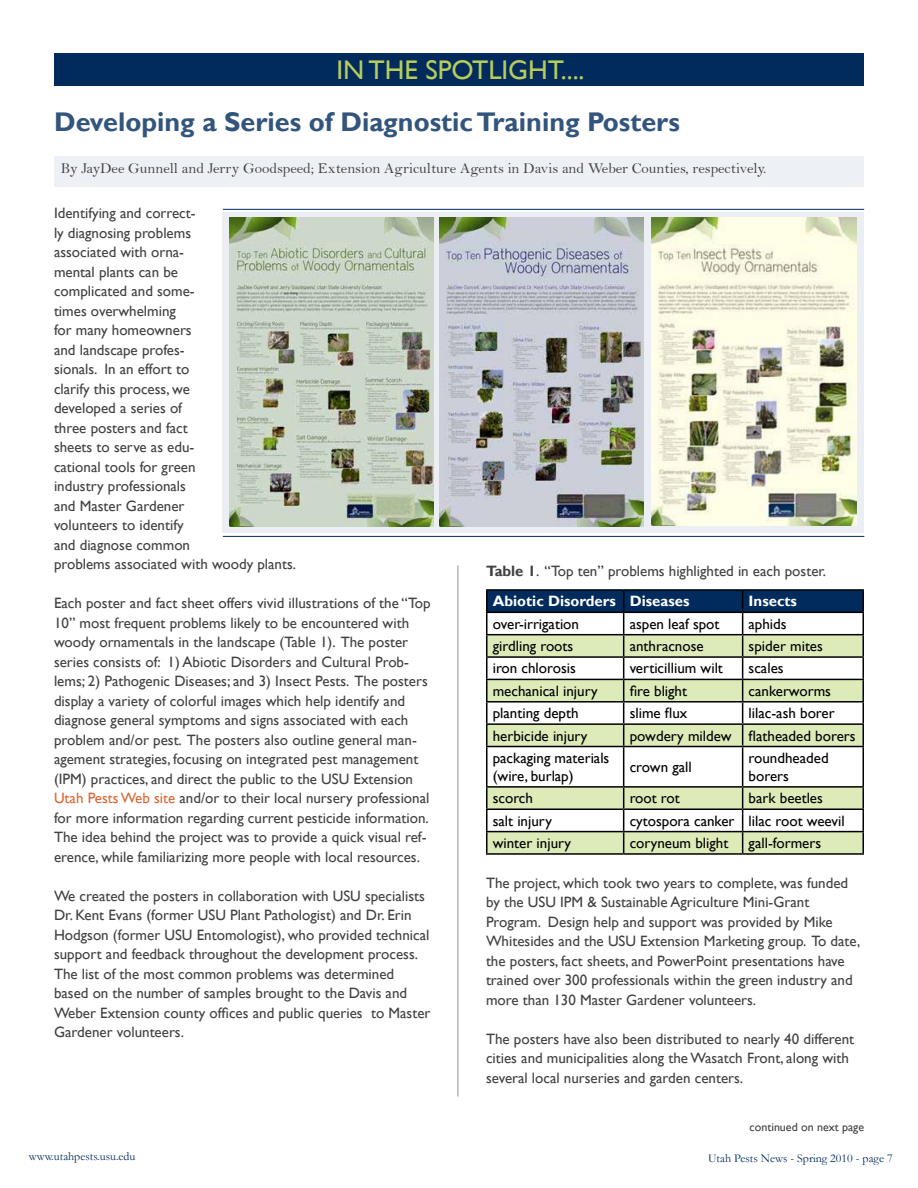
<style>
.page{position:relative;width:918px;height:1188px;background:#fff}
.page>*{position:absolute;margin:0;border:0;box-sizing:border-box;transform-origin:0 0}
.t1{font:700 27px "Gill Sans";color:#33557d}
.t2{font:27px "Gill Sans";color:#b8cc5c}
.t3{font:15px/19.5px "Gill Sans";color:#414042}
.t4{font:15px/18px "Gill Sans";color:#000}
.t5{font:15px "Bell";color:#414042}
.t6{font:700 15px "Gill Sans";color:#fff}
.t7{font:12px "Garamond";color:#002b5c}
.t8{font:12px "Gill Sans";color:#414042}
.s1{color:#da6734}
.s2{font-weight:700}
.s3{font-weight:700;color:#fff}
</style>
<div class="page">
<svg style="left:488px;top:747px;width:374px;height:106px"></svg>
<hr style="left:486px;top:589px;width:138px;height:2px;background:#000">
<hr style="left:486px;top:591px;width:2px;height:21px;background:#000">
<hr style="left:624px;top:589px;width:119px;height:2px;background:#000">
<hr style="left:743px;top:589px;width:121px;height:2px;background:#000">
<hr style="left:862px;top:591px;width:2px;height:21px;background:#000">
<hr style="left:486px;top:612px;width:138px;height:1px;background:#000">
<hr style="left:486px;top:613px;width:2px;height:21px;background:#000">
<hr style="left:743px;top:612px;width:121px;height:1px;background:#000">
<hr style="left:862px;top:613px;width:2px;height:21px;background:#000">
<hr style="left:486px;top:634px;width:138px;height:1px;background:#000">
<hr style="left:486px;top:635px;width:2px;height:21px;background:#000">
<hr style="left:743px;top:634px;width:121px;height:1px;background:#000">
<hr style="left:862px;top:635px;width:2px;height:21px;background:#000">
<hr style="left:486px;top:656px;width:138px;height:2px;background:#000">
<hr style="left:486px;top:658px;width:2px;height:21px;background:#000">
<hr style="left:743px;top:656px;width:121px;height:2px;background:#000">
<hr style="left:862px;top:658px;width:2px;height:21px;background:#000">
<hr style="left:486px;top:679px;width:138px;height:1px;background:#000">
<hr style="left:486px;top:680px;width:2px;height:21px;background:#000">
<hr style="left:743px;top:679px;width:121px;height:1px;background:#000">
<hr style="left:862px;top:680px;width:2px;height:21px;background:#000">
<hr style="left:486px;top:701px;width:138px;height:2px;background:#000">
<hr style="left:486px;top:703px;width:2px;height:20px;background:#000">
<hr style="left:743px;top:701px;width:121px;height:2px;background:#000">
<hr style="left:862px;top:703px;width:2px;height:20px;background:#000">
<hr style="left:486px;top:723px;width:138px;height:2px;background:#000">
<hr style="left:486px;top:725px;width:2px;height:21px;background:#000">
<hr style="left:743px;top:723px;width:121px;height:2px;background:#000">
<svg style="left:487px;top:590px;width:376px;height:156px"></svg>
<hr style="left:862px;top:725px;width:2px;height:21px;background:#000">
<hr style="left:486px;top:746px;width:138px;height:1px;background:#000">
<hr style="left:486px;top:747px;width:2px;height:39px;background:#000">
<hr style="left:624px;top:746px;width:119px;height:1px;background:#000">
<hr style="left:623px;top:747px;width:1px;height:39px;background:#000">
<hr style="left:743px;top:746px;width:121px;height:1px;background:#000">
<hr style="left:742px;top:747px;width:1px;height:39px;background:#000">
<hr style="left:862px;top:747px;width:2px;height:39px;background:#000">
<hr style="left:486px;top:786px;width:138px;height:2px;background:#000">
<hr style="left:486px;top:788px;width:2px;height:20px;background:#000">
<hr style="left:624px;top:786px;width:119px;height:2px;background:#000">
<hr style="left:743px;top:786px;width:121px;height:2px;background:#000">
<hr style="left:862px;top:788px;width:2px;height:20px;background:#000">
<hr style="left:486px;top:808px;width:138px;height:2px;background:#000">
<hr style="left:486px;top:810px;width:2px;height:21px;background:#000">
<hr style="left:624px;top:808px;width:119px;height:2px;background:#000">
<hr style="left:743px;top:808px;width:121px;height:2px;background:#000">
<hr style="left:862px;top:810px;width:2px;height:21px;background:#000">
<hr style="left:486px;top:831px;width:138px;height:1px;background:#000">
<hr style="left:486px;top:832px;width:2px;height:21px;background:#000">
<hr style="left:624px;top:831px;width:119px;height:1px;background:#000">
<svg style="left:623px;top:788px;width:1px;height:65px"></svg>
<hr style="left:743px;top:831px;width:121px;height:1px;background:#000">
<svg style="left:742px;top:788px;width:1px;height:65px"></svg>
<hr style="left:862px;top:832px;width:2px;height:21px;background:#000">
<hr style="left:486px;top:853px;width:138px;height:2px;background:#000">
<hr style="left:624px;top:853px;width:119px;height:2px;background:#000">
<hr style="left:743px;top:853px;width:121px;height:2px;background:#000">
<div style="left:54px;top:54px;width:810px;height:32px;background:#002b5c"></div>
<div style="left:54px;top:156px;width:810px;height:31px;background:#edf0f4"></div>
<hr style="left:458px;top:566px;width:1px;height:530px;background:#8095ad">
<div style="left:223px;top:213px;width:641px;height:320px;background:#ebeef2"></div>
<hr style="left:223px;top:209px;width:641px;height:1px;background:#002b5c">
<img style="left:230px;top:218px;width:204px;height:309px">
<img style="left:439px;top:218px;width:205px;height:309px">
<img style="left:651px;top:218px;width:205px;height:308px">
<hr style="left:223px;top:536px;width:641px;height:1px;background:#002b5c">
<h1 class="t2" style="left:336px;top:54px;width:50px">In the</h1>
<h1 class="t2" style="left:425px;top:54px;width:17px">spotlight</h1>
<h1 class="t2" style="left:561px;top:54px;width:25px">....</h1>
<h1 class="t1" style="left:54px;top:106px;width:627px">Developing a Series of Diagnostic Training Posters</h1>
<p class="t5" style="left:61px;top:159px;width:707px">By JayDee Gunnell and Jerry Goodspeed; Extension Agriculture Agents in Davis and Weber Counties, respectively.</p>
<p class="t3" style="left:54px;top:204px;width:244px">Identifying and correct-<br>ly diagnosing problems<br>associated with orna-<br>mental plants can be<br>complicated and some-<br>times overwhelming<br>for many homeowners<br>and landscape profes-<br>sionals. In an effort to<br>clarify this process, we<br>developed a series of<br>three posters and fact<br>sheets to serve as edu-<br>cational tools for green<br>industry professionals<br>and Master Gardener<br>volunteers to identify<br>and diagnose common<br>problems associated with woody plants.</p>
<p class="t3" style="left:54px;top:594px;width:378px">Each poster and fact sheet offers vivid illustrations of the “Top 10” most frequent problems likely to be encountered with woody ornamentals in the landscape (Table 1). The poster series consists of: 1) Abiotic Disorders and Cultural Prob&shy;lems; 2) Pathogenic Diseases; and 3) Insect Pests. The posters display a variety of colorful images which help identify and diagnose general symptoms and signs associated with each problem and/or pest. The posters also outline general man&shy;agement strategies, focusing on integrated pest management (IPM) practices, and direct the public to the USU Extension <span class="s1">Utah Pests Web site</span> and/or to their local nursery professional for more information regarding current pesticide information.<br>The idea behind the project was to provide a quick visual ref&shy;erence, while familiarizing more people with local resources.</p>
<p class="t3" style="left:54px;top:886px;width:378px">We created the posters in collaboration with USU specialists Dr. Kent Evans (former USU Plant Pathologist) and Dr. Erin Hodgson (former USU Entomologist), who provided technical support and feedback throughout the development process.<br>The list of the most common problems was determined based on the number of samples brought to the Davis and Weber Extension county offices and public queries to Master Gardener volunteers.</p>
<p class="t3" style="left:493px;top:557px;width:335px;line-height:29.8px;text-indent:-7px"><span class="s2">Table 1</span>. “Top ten” problems highlighted in each poster.<br><span class="s3">Abiotic Disorders Diseases</span></p>
<p class="t6" style="left:749px;top:592px;width:50px">Insects</p>
<p class="t4" style="left:493px;top:615px;width:88px">over-irrigation</p>
<p class="t4" style="left:630px;top:615px;width:91px">aspen leaf spot</p>
<p class="t4" style="left:749px;top:615px;width:39px">aphids</p>
<p class="t4" style="left:493px;top:637px;width:82px">girdling roots</p>
<p class="t4" style="left:630px;top:637px;width:76px">anthracnose</p>
<p class="t4" style="left:749px;top:637px;width:76px">spider mites</p>
<p class="t4" style="left:493px;top:660px;width:85px">iron chlorosis</p>
<p class="t4" style="left:630px;top:660px;width:95px">verticillium wilt</p>
<p class="t4" style="left:749px;top:660px;width:36px">scales</p>
<p class="t4" style="left:493px;top:682px;width:106px">mechanical injury</p>
<p class="t4" style="left:630px;top:682px;width:59px">fire blight</p>
<p class="t4" style="left:749px;top:682px;width:84px">cankerworms</p>
<p class="t4" style="left:493px;top:704px;width:87px">planting depth</p>
<p class="t4" style="left:630px;top:704px;width:59px">slime flux</p>
<p class="t4" style="left:749px;top:704px;width:88px">lilac-ash borer</p>
<p class="t4" style="left:493px;top:727px;width:96px">herbicide injury</p>
<p class="t4" style="left:630px;top:727px;width:227px">powdery mildew flatheaded borers</p>
<p class="t4" style="left:493px;top:749px;width:118px">packaging materials (wire, burlap)</p>
<p class="t4" style="left:630px;top:758px;width:64px">crown gall</p>
<p class="t4" style="left:749px;top:749px;width:82px">roundheaded borers</p>
<p class="t4" style="left:493px;top:789px;width:42px">scorch</p>
<p class="t4" style="left:630px;top:789px;width:52px">root rot</p>
<p class="t4" style="left:749px;top:789px;width:76px">bark beetles</p>
<p class="t4" style="left:493px;top:812px;width:61px">salt injury</p>
<p class="t4" style="left:630px;top:812px;width:217px">cytospora canker lilac root weevil</p>
<p class="t4" style="left:493px;top:834px;width:80px">winter injury</p>
<p class="t4" style="left:630px;top:834px;width:100px">coryneum blight</p>
<p class="t4" style="left:749px;top:834px;width:74px">gall-formers</p>
<p class="t3" style="left:486px;top:873px;width:376px">The project, which took two years to complete, was funded by the USU IPM &amp; Sustainable Agriculture Mini-Grant Program. Design help and support was provided by Mike Whitesides and the USU Extension Marketing group. To date, the posters, fact sheets, and PowerPoint presentations have trained over 300 professionals within the green industry and more than 130 Master Gardener volunteers.</p>
<p class="t3" style="left:486px;top:1029px;width:370px">The posters have also been distributed to nearly 40 different cities and municipalities along the Wasatch Front, along with several local nurseries and garden centers.</p>
<p class="t8" style="left:750px;top:1120px;width:116px">continued on next page</p>
<p class="t7" style="left:29px;top:1148px;width:108px">www.utahpests.usu.edu</p>
<p class="t7" style="left:708px;top:1150px;width:186px">Utah Pests News - Spring 2010 - page 7</p>
</div>
